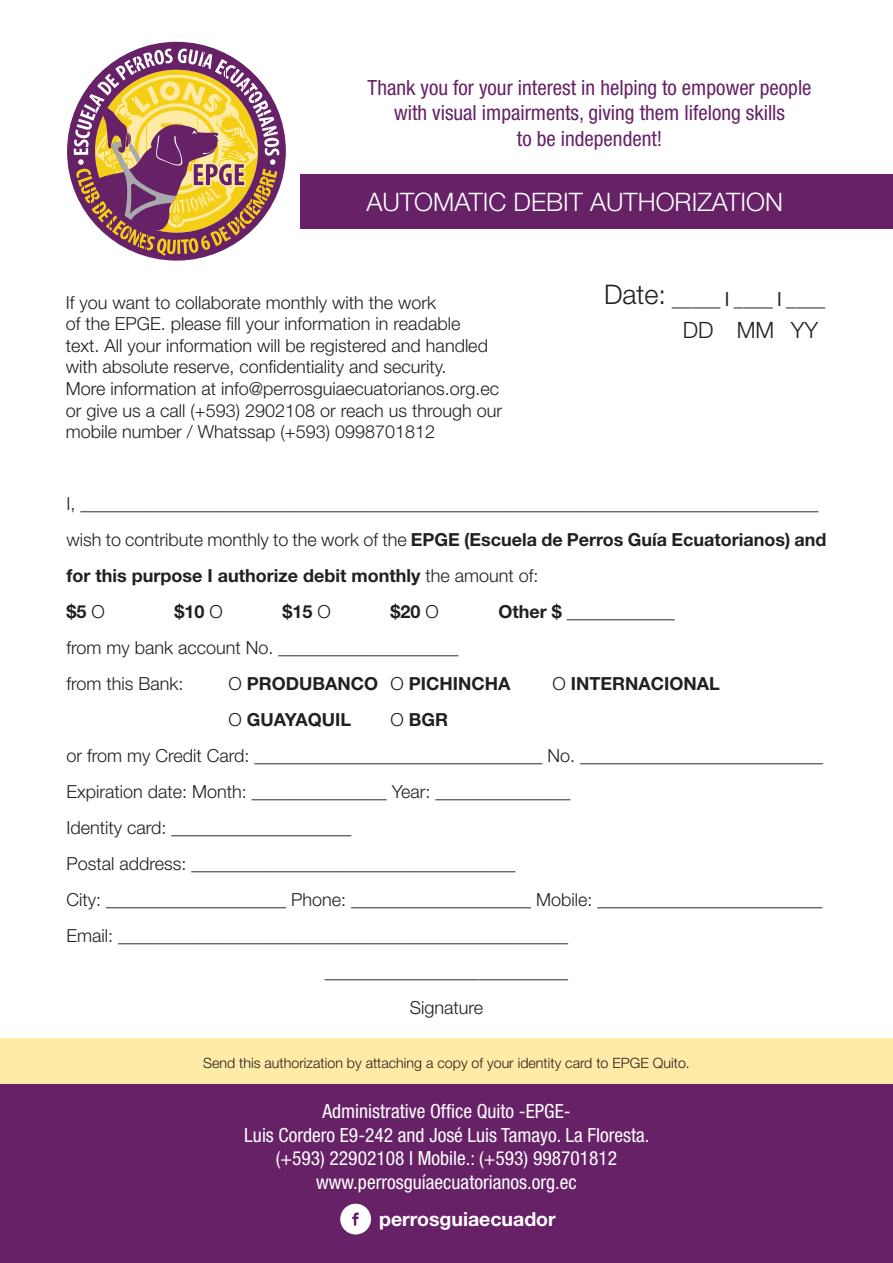
<style>
.page{position:relative;width:893px;height:1263px;background:#fff}
.page>*{position:absolute;margin:0;border:0;box-sizing:border-box;transform-origin:0 0}
.t1{font:300 27px "Helvetica Neue";color:#231f20}
.t2{font:300 25.5px "Helvetica Neue";color:#fff}
.t3{font:300 22.5px "Helvetica Neue";color:#231f20}
.t4{font:condensed 21px/25.2px "Helvetica Neue";color:#662167;text-align:center}
.t5{font:condensed 19.5px/23.4px "Helvetica Neue";color:#fff;text-align:center}
.t6{font:700 19.5px "Helvetica Neue";color:#fff}
.t7{font:condensed 19.5px "Helvetica Neue";color:#231f20}
.t8{font:300 18px/21.6px "Helvetica Neue";color:#231f20}
.t9{font:700 18px "Helvetica Neue";color:#231f20}
.t10{font:300 14.25px "Helvetica Neue";color:#231f20}
.s1{font-weight:700}
.s2{font-weight:300}
</style>
<div class="page">
<div style="left:301px;top:174px;width:592px;height:55px;background:#662167"></div>
<div style="left:0;top:1038px;width:893px;height:178px;background:#ffeba6"></div>
<div style="left:0;top:1085px;width:893px;height:178px;background:#662167"></div>
<svg style="left:67px;top:42px;width:219px;height:219px"></svg>
<svg style="left:74px;top:49px;width:205px;height:207px"></svg>
<div style="left:340px;top:1204px;width:31px;height:30px;background:#fff;border-radius:50%"></div>
<svg style="left:352px;top:1212px;width:7px;height:13px"></svg>
<p class="t4" style="left:368px;top:75px;width:445px">Thank you for your interest in helping to empower people with visual impairments, giving them lifelong skills<br>to be independent!</p>
<h2 class="t2" style="left:366px;top:186px;width:418px">AUTOMATIC DEBIT AUTHORIZATION</h2>
<p class="t8" style="left:66px;top:291px;width:438px">If you want to collaborate monthly with the work<br>of the EPGE. please fill your information in readable<br>text. All your information will be registered and handled with absolute reserve, confidentiality and security.<br>More information at info@perrosguiaecuatorianos.org.ec or give us a call (+593) 2902108 or reach us through our mobile number / Whatssap (+593) 0998701812</p>
<h1 class="t1" style="left:604px;top:278px;width:64px">Date:</h1>
<p class="t7" style="left:672px;top:288px;width:155px">_____ I ____ I ____</p>
<p class="t3" style="left:683px;top:316px;width:137px">DD MM YY</p>
<p class="t8" style="left:66px;top:486px;width:762px;line-height:36px">I, __________________________________________________________________________________ wish to contribute monthly to the work of the <span class="s1">EPGE (Escuela de Perros Guía Ecuatorianos) and for this purpose I authorize debit monthly</span> the amount of:<br><span class="s1">$5</span> O</p>
<p class="t9" style="left:174px;top:601px;width:50px">$10 <span class="s2">O</span></p>
<p class="t9" style="left:282px;top:601px;width:50px">$15 <span class="s2">O</span></p>
<p class="t9" style="left:390px;top:601px;width:50px">$20 <span class="s2">O</span></p>
<p class="t8" style="left:498px;top:601px;width:178px"><span class="s1">Other $</span> ____________</p>
<p class="t8" style="left:66px;top:630px;width:394px;line-height:36px">from my bank account No. ____________________ from this Bank:</p>
<p class="t9" style="left:228px;top:673px;width:283px"><span class="s2">O</span> PRODUBANCO <span class="s2">O</span> PICHINCHA</p>
<p class="t9" style="left:552px;top:673px;width:169px"><span class="s2">O</span> INTERNACIONAL</p>
<p class="t9" style="left:228px;top:709px;width:124px"><span class="s2">O</span> GUAYAQUIL</p>
<p class="t9" style="left:390px;top:709px;width:59px"><span class="s2">O</span> BGR</p>
<p class="t8" style="left:66px;top:745px;width:758px">or from my Credit Card: ________________________________ No. ___________________________</p>
<p class="t8" style="left:66px;top:781px;width:506px">Expiration date: Month: _______________ Year: _______________</p>
<p class="t8" style="left:66px;top:817px;width:287px">Identity card: ____________________</p>
<p class="t8" style="left:66px;top:853px;width:451px">Postal address: ____________________________________</p>
<p class="t8" style="left:66px;top:889px;width:758px">City: ____________________ Phone: ____________________ Mobile: _________________________</p>
<p class="t8" style="left:66px;top:925px;width:503px">Email: __________________________________________________</p>
<p class="t8" style="left:325px;top:961px;width:245px">___________________________</p>
<p class="t8" style="left:410px;top:997px;width:75px">Signature</p>
<p class="t10" style="left:203px;top:1054px;width:488px">Send this authorization by attaching a copy of your identity card to EPGE Quito.</p>
<p class="t5" style="left:244px;top:1099px;width:407px">Administrative Office Quito -EPGE-<br>Luis Cordero E9-242 and José Luis Tamayo. La Floresta. (+593) 22902108 I Mobile.: (+593) 998701812 www.perrosguíaecuatorianos.org.ec</p>
<p class="t6" style="left:379px;top:1206px;width:178px">perrosguiaecuador</p>
</div>
